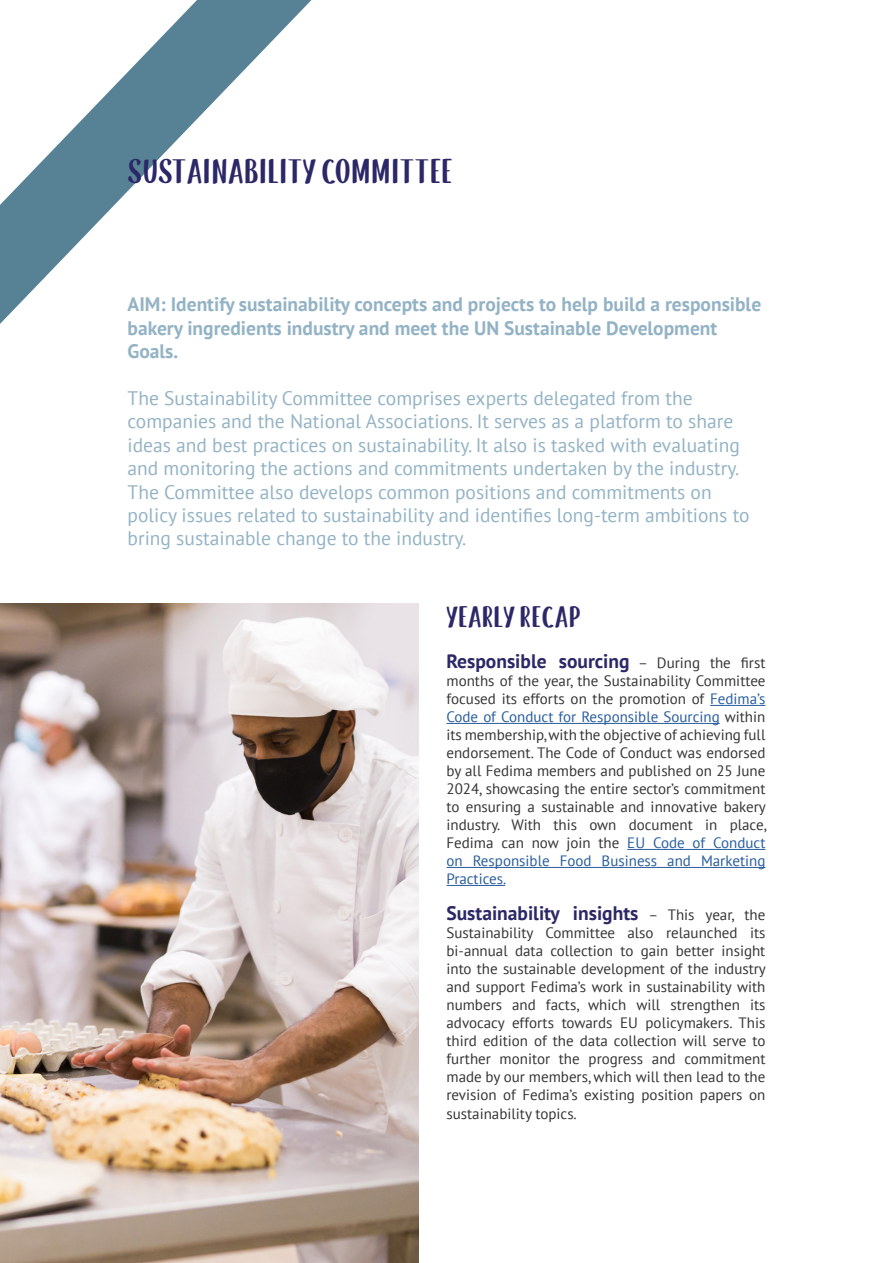
<style>
.page{position:relative;width:893px;height:1263px;background:#fff}
.page>*{position:absolute;margin:0;border:0;box-sizing:border-box;transform-origin:0 0}
.t1{font:33px "Snow Hut";color:#2c2867}
.t2{font:28.5px "Snow Hut";color:#2c2867}
.t3{font:19.5px/23.4px "PT Sans";color:#93b3c5}
.t4{font:700 19.5px/23.4px "PT Sans";color:#93b3c5}
.t5{font:700 19.5px "PT Sans";color:#2c2867}
.t6{font:15px/18px "PT Sans";color:#343433;text-align:justify}
.s1{font-weight:400;font-size:15px;color:#343433}
.s2{color:#275c9d}
</style>
<div class="page">
<svg style="left:0;top:0;width:312px;height:324px"></svg>
<hr style="left:710px;top:705px;width:55px;height:1px;background:#275c9d">
<hr style="left:446px;top:723px;width:274px;height:1px;background:#275c9d">
<hr style="left:627px;top:849px;width:138px;height:1px;background:#275c9d">
<hr style="left:446px;top:867px;width:319px;height:1px;background:#275c9d">
<hr style="left:446px;top:885px;width:59px;height:1px;background:#275c9d">
<img style="left:0;top:604px;width:419px;height:659px">
<h1 class="t1" style="left:128px;top:151px;width:327px">SUSTAINABILITY COMMITTEE</h1>
<h3 class="t4" style="left:128px;top:292px;width:635px">AIM: Identify sustainability concepts and projects to help build a responsible bakery ingredients industry and meet the UN Sustainable Development<br>Goals.</h3>
<p class="t3" style="left:128px;top:386px;width:623px">The Sustainability Committee comprises experts delegated from the companies and the National Associations. It serves as a platform to share ideas and best practices on sustainability. It also is tasked with evaluating and monitoring the actions and commitments undertaken by the industry.<br>The Committee also develops common positions and commitments on policy issues related to sustainability and identifies long-term ambitions to bring sustainable change to the industry.</p>
<h2 class="t2" style="left:446px;top:600px;width:135px">YEARLY RECAP</h2>
<h3 class="t5" style="left:446px;top:648px;width:320px">Responsible sourcing <span class="s1">– During the first</span></h3>
<p class="t6" style="left:446px;top:672px;width:322px">months of the year, the Sustainability Committee focused its efforts on the promotion of <span class="s2">Fedima’s Code of Conduct for Responsible Sourcing</span> within its membership, with the objective of achieving full endorsement. The Code of Conduct was endorsed by all Fedima members and published on 25 June 2024, showcasing the entire sector’s commitment to ensuring a sustainable and innovative bakery industry. With this own document in place, Fedima can now join the <span class="s2">EU Code of Conduct on Responsible Food Business and Marketing Practices.</span></p>
<h3 class="t5" style="left:446px;top:901px;width:320px">Sustainability insights <span class="s1">– This year, the</span></h3>
<p class="t6" style="left:446px;top:924px;width:321px">Sustainability Committee also relaunched its bi-annual data collection to gain better insight into the sustainable development of the industry and support Fedima’s work in sustainability with numbers and facts, which will strengthen its advocacy efforts towards EU policymakers. This third edition of the data collection will serve to further monitor the progress and commitment made by our members, which will then lead to the revision of Fedima’s existing position papers on sustainability topics.</p>
</div>
